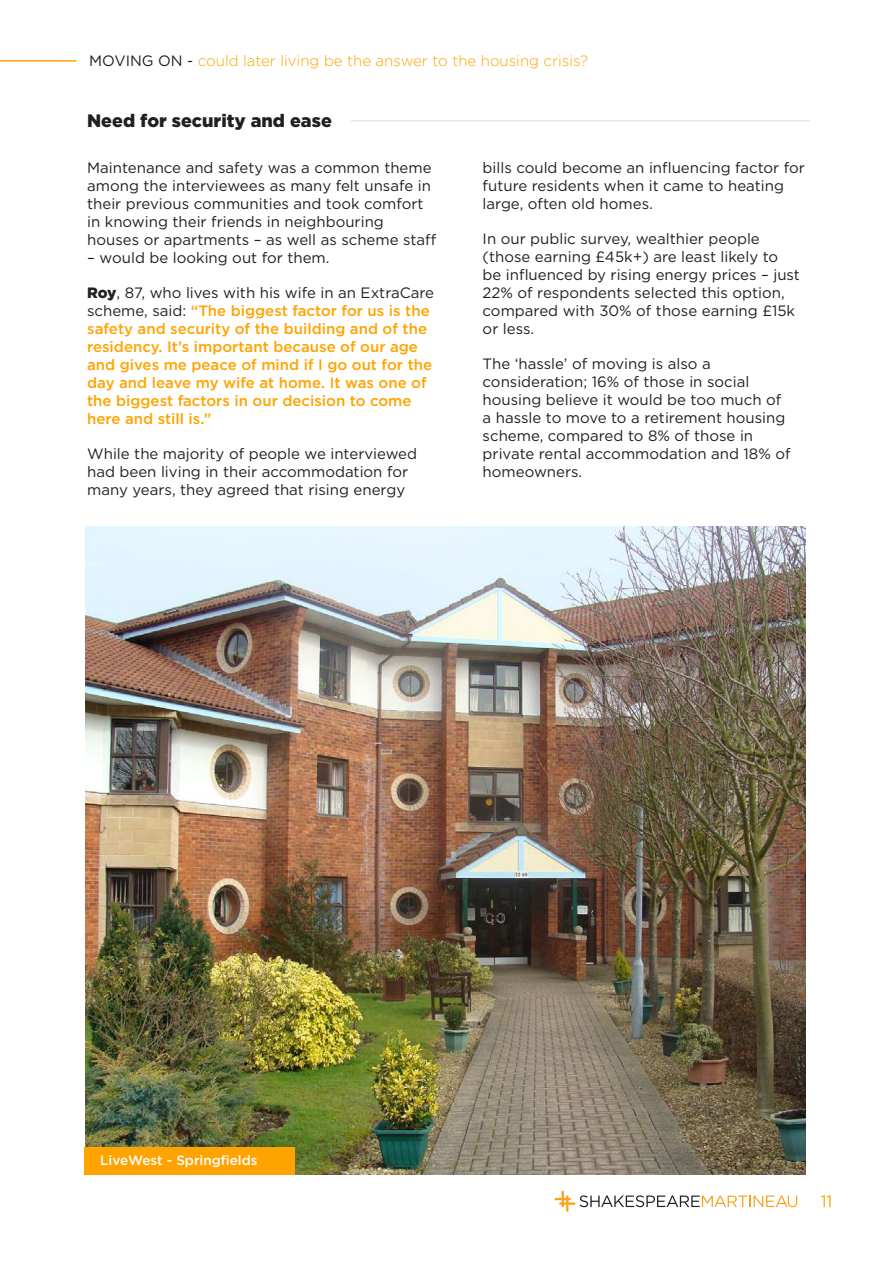
<style>
.page{position:relative;width:893px;height:1263px;background:#fff}
.page>*{position:absolute;margin:0;border:0;box-sizing:border-box;transform-origin:0 0}
.t1{font:900 18px "Gotham";color:#231f20}
.t2{font:16.5px "Gotham";color:#ffa300}
.t3{font:15px/18px "Gotham";color:#231f20}
.t4{font:500 15px/18px "Gotham";color:#ffa300}
.t5{font:300 15px "Gotham";color:#ffa300}
.t6{font:500 13.5px "Gotham";color:#fff}
.s1{font-weight:400;color:#231f20}
.s2{font-weight:900;color:#231f20}
</style>
<div class="page">
<svg style="left:555px;top:1191px;width:242px;height:20px"></svg>
<hr style="left:0;top:60px;width:77px;height:2px;background:#ffa300">
<hr style="left:351px;top:120px;width:459px;height:2px;background:#e6e6e6">
<img style="left:85px;top:527px;width:721px;height:648px">
<div style="left:85px;top:1147px;width:210px;height:27px;background:#ffa300"></div>
<p class="t5" style="left:89px;top:53px;width:500px"><span class="s1">MOVING ON -</span> could later living be the answer to the housing crisis?</p>
<p class="t1" style="left:87px;top:110px;width:246px">Need for security and ease</p>
<p class="t3" style="left:87px;top:158px;width:351px">Maintenance and safety was a common theme among the interviewees as many felt unsafe in their previous communities and took comfort in knowing their friends in neighbouring houses or apartments – as well as scheme staff</p>
<p class="t3" style="left:87px;top:248px;width:244px">– would be looking out for them.</p>
<p class="t4" style="left:87px;top:283px;width:348px"><span class="s2">Roy</span><span class="s1">, 87, who lives with his wife in an ExtraCare scheme, said:</span> “The biggest factor for us is the safety and security of the building and of the residency. It’s important because of our age and gives me peace of mind if I go out for the day and leave my wife at home. It was one of the biggest factors in our decision to come here and still is.”</p>
<p class="t3" style="left:87px;top:444px;width:331px">While the majority of people we interviewed had been living in their accommodation for many years, they agreed that rising energy</p>
<p class="t3" style="left:483px;top:158px;width:324px">bills could become an influencing factor for future residents when it came to heating large, often old homes.</p>
<p class="t3" style="left:483px;top:229px;width:319px">In our public survey, wealthier people (those earning £45k+) are least likely to be influenced by rising energy prices – just 22% of respondents selected this option, compared with 30% of those earning £15k or less.</p>
<p class="t3" style="left:483px;top:354px;width:309px">The ‘hassle’ of moving is also a consideration; 16% of those in social housing believe it would be too much of a hassle to move to a retirement housing scheme, compared to 8% of those in private rental accommodation and 18% of homeowners.</p>
<p class="t6" style="left:100px;top:1151px;width:159px">LiveWest - Springfields</p>
<p class="t2" style="left:821px;top:1192px;width:13px">11</p>
</div>
